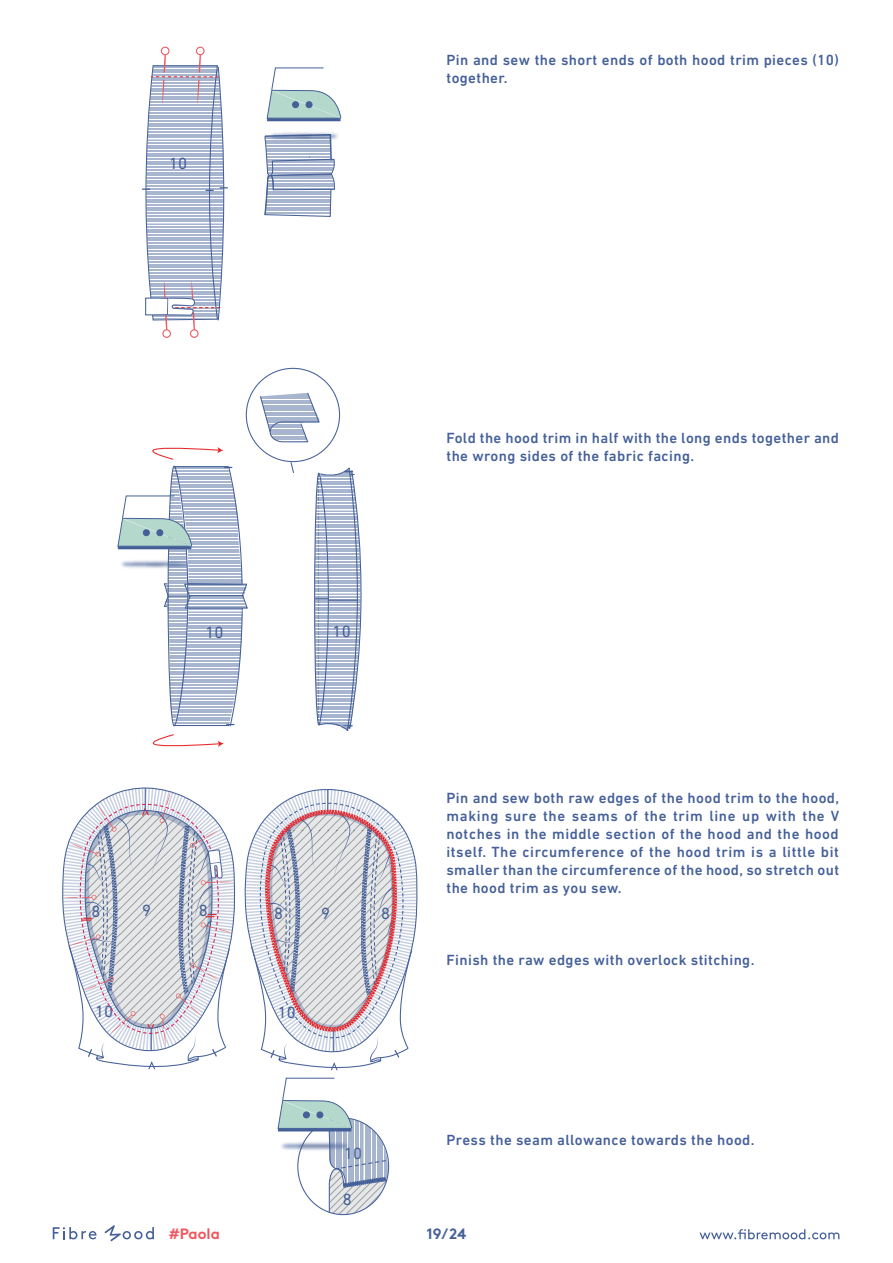
<style>
.page{position:relative;width:893px;height:1263px;background:#fff}
.page>*{position:absolute;margin:0;border:0;box-sizing:border-box;transform-origin:0 0}
.t1{font:16.5px "DIN Next LT Pro";color:#466099}
.t2{font:16.5px "DIN Next LT Pro";color:#466199}
.t3{font:500 15px/18px "DIN Next LT Pro";letter-spacing:.025em;color:#456099}
.t4{font:700 15px "Brown";color:#f0565d}
.t5{font:700 15px "Brown";color:#456099}
</style>
<div class="page">
<svg style="left:699px;top:1229px;width:140px;height:10px"></svg>
<svg style="left:53px;top:1227px;width:44px;height:12px"></svg>
<svg style="left:104px;top:1225px;width:50px;height:16px"></svg>
<svg style="left:264px;top:192px;width:68px;height:25px"></svg>
<svg style="left:273px;top:67px;width:51px;height:13px"></svg>
<img style="left:264px;top:80px;width:78px;height:112px">
<svg style="left:142px;top:46px;width:86px;height:292px"></svg>
<svg style="left:290px;top:462px;width:5px;height:11px"></svg>
<svg style="left:260px;top:392px;width:60px;height:51px"></svg>
<svg style="left:314px;top:467px;width:48px;height:264px"></svg>
<svg style="left:117px;top:447px;width:131px;height:300px"></svg>
<svg style="left:63px;top:788px;width:172px;height:282px"></svg>
<svg style="left:245px;top:789px;width:172px;height:426px"></svg>
<p class="t1" style="left:169px;top:154px;width:20px">10</p>
<p class="t3" style="left:446px;top:51px;width:394px">Pin and sew the short ends of both hood trim pieces (10) together.</p>
<p class="t3" style="left:446px;top:429px;width:394px">Fold the hood trim in half with the long ends together and the wrong sides of the fabric facing.</p>
<p class="t1" style="left:206px;top:623px;width:20px">10</p>
<p class="t1" style="left:333px;top:622px;width:20px">10</p>
<p class="t2" style="left:92px;top:902px;width:10px">8</p>
<p class="t2" style="left:142px;top:901px;width:10px">9</p>
<p class="t2" style="left:199px;top:901px;width:10px">8</p>
<p class="t1" style="left:95px;top:1001px;width:20px">10</p>
<p class="t2" style="left:274px;top:903px;width:10px">8</p>
<p class="t2" style="left:321px;top:904px;width:10px">9</p>
<p class="t2" style="left:381px;top:904px;width:10px">8</p>
<p class="t1" style="left:278px;top:1002px;width:20px">10</p>
<p class="t2" style="left:344px;top:1144px;width:19px">10</p>
<p class="t2" style="left:343px;top:1190px;width:10px">8</p>
<p class="t3" style="left:446px;top:789px;width:394px;text-align:justify">Pin and sew both raw edges of the hood trim to the hood, making sure the seams of the trim line up with the V notches in the middle section of the hood and the hood itself. The circumference of the hood trim is a little bit smaller than the circumference of the hood, so stretch out the hood trim as you sew.</p>
<p class="t3" style="left:446px;top:951px;width:309px">Finish the raw edges with overlock stitching.</p>
<p class="t3" style="left:446px;top:1131px;width:310px">Press the seam allowance towards the hood.</p>
<p class="t4" style="left:169px;top:1222px;width:53px">#Paola</p>
<p class="t5" style="left:427px;top:1221px;width:41px">19/24</p>
</div>
